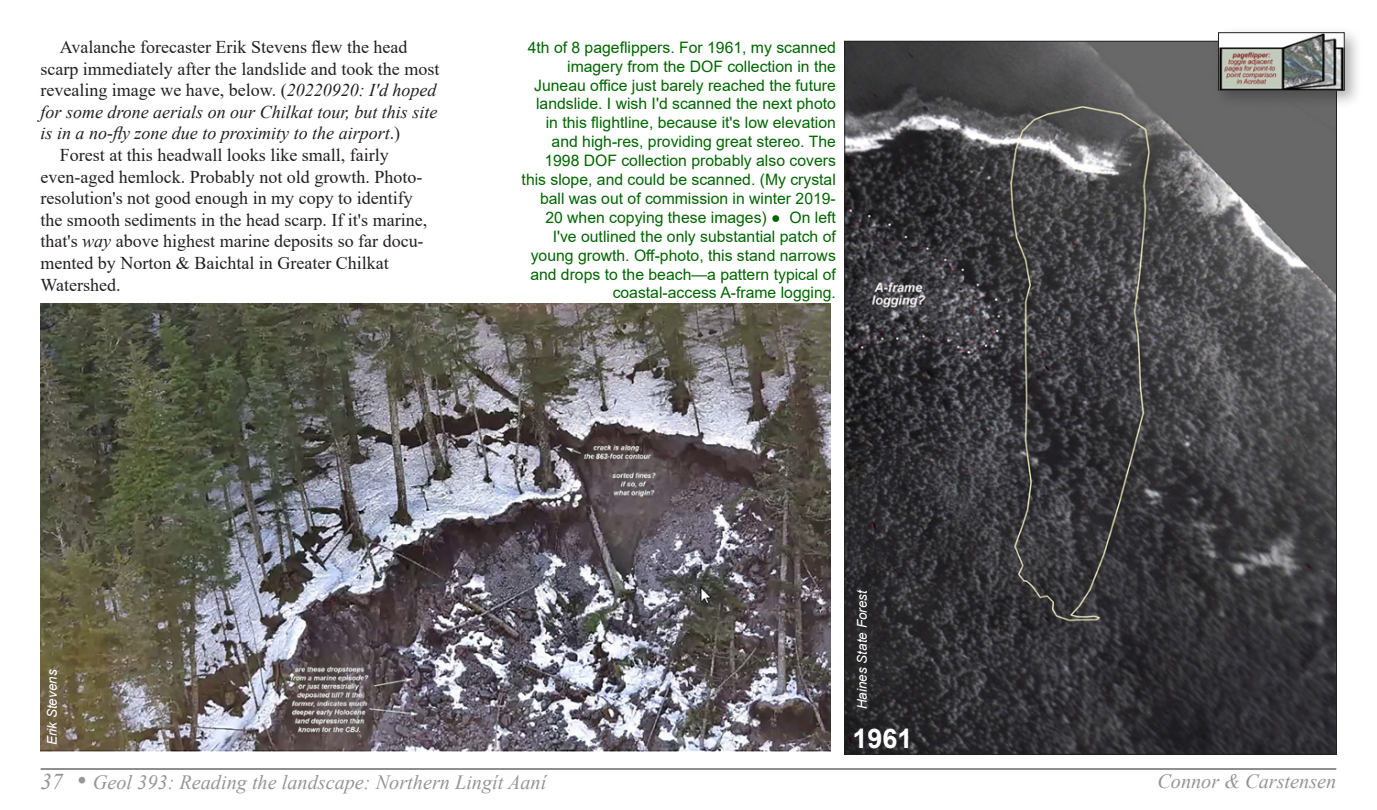
<style>
.page{position:relative;width:1377px;height:810px;background:#fff}
.page>*{position:absolute;margin:0;border:0;box-sizing:border-box;transform-origin:0 0}
.photonumber{font:700 27px "Arial";color:#fff}
.t1{font:italic 20.25px "Times New Roman";color:#939598}
.body{font:18px/21.6px "Times New Roman";color:#231f20}
.caption{font:15.75px/18.9px "Arial";color:#060;text-align:right}
.photographer{font:italic 13.5px "Arial";color:#fff}
.s1{font-style:italic}
.s2{font-size:22.5px}
.s3{font-size:27px;color:#97999c}
</style>
<div class="page">
<hr style="left:41px;top:769px;width:1295px;height:1px;background:#231f20">
<img style="left:846px;top:43px;width:489px;height:710px">
<div style="left:1212px;top:26px;width:151px;height:83px;background:#231f20;opacity:.35"></div>
<img style="left:1220px;top:34px;width:123px;height:55px">
<div style="left:1218px;top:32px;width:127px;height:59px;border:1px solid #231f20"></div>
<img style="left:40px;top:304px;width:790px;height:448px">
<p class="body" style="left:40px;top:36px;width:400px;text-indent:19px">Avalanche forecaster Erik Stevens flew the head scarp immediately after the landslide and took the most revealing image we have, below. (<span class="s1">20220920: I'd hoped for some drone aerials on our Chilkat tour, but this site is in a no-fly zone due to proximity to the airport</span>.)</p>
<p class="body" style="left:40px;top:144px;width:388px;text-indent:19px">Forest at this headwall looks like small, fairly even-aged hemlock. Probably not old growth. Photo&shy;resolution's not good enough in my copy to identify the smooth sediments in the head scarp. If it's marine, that's <span class="s1">way</span> above highest marine deposits so far docu&shy;mented by Norton &amp; Baichtal in Greater Chilkat Watershed.</p>
<p class="caption" style="left:522px;top:38px;width:316px">4th of 8 pageflippers. For 1961, my scanned imagery from the DOF collection in the Juneau office just barely reached the future landslide. I wish I'd scanned the next photo in this flightline, because it's low elevation and high-res, providing great stereo. The 1998 DOF collection probably also covers this slope, and could be scanned. (My crystal ball was out of commission in winter 2019- 20 when copying these images) ● On left I've outlined the only substantial patch of young growth. Off-photo, this stand narrows and drops to the beach—a pattern typical of coastal-access A-frame logging.</p>
<p class="photographer" style="left:43px;top:745px;width:77px;rotate:-90deg">Erik Stevens</p>
<p class="photographer" style="left:853px;top:709px;width:121px;rotate:-90deg">Haines State Forest</p>
<p class="photonumber" style="left:852px;top:720px;width:62px">1961</p>
<p class="t1" style="left:41px;top:768px;width:507px"><span class="s2">37</span> <span class="s3">•</span> Geol 393: Reading the landscape: Northern Lingít Aaní</p>
<p class="t1" style="left:1157px;top:768px;width:180px">Connor &amp; Carstensen</p>
</div>
